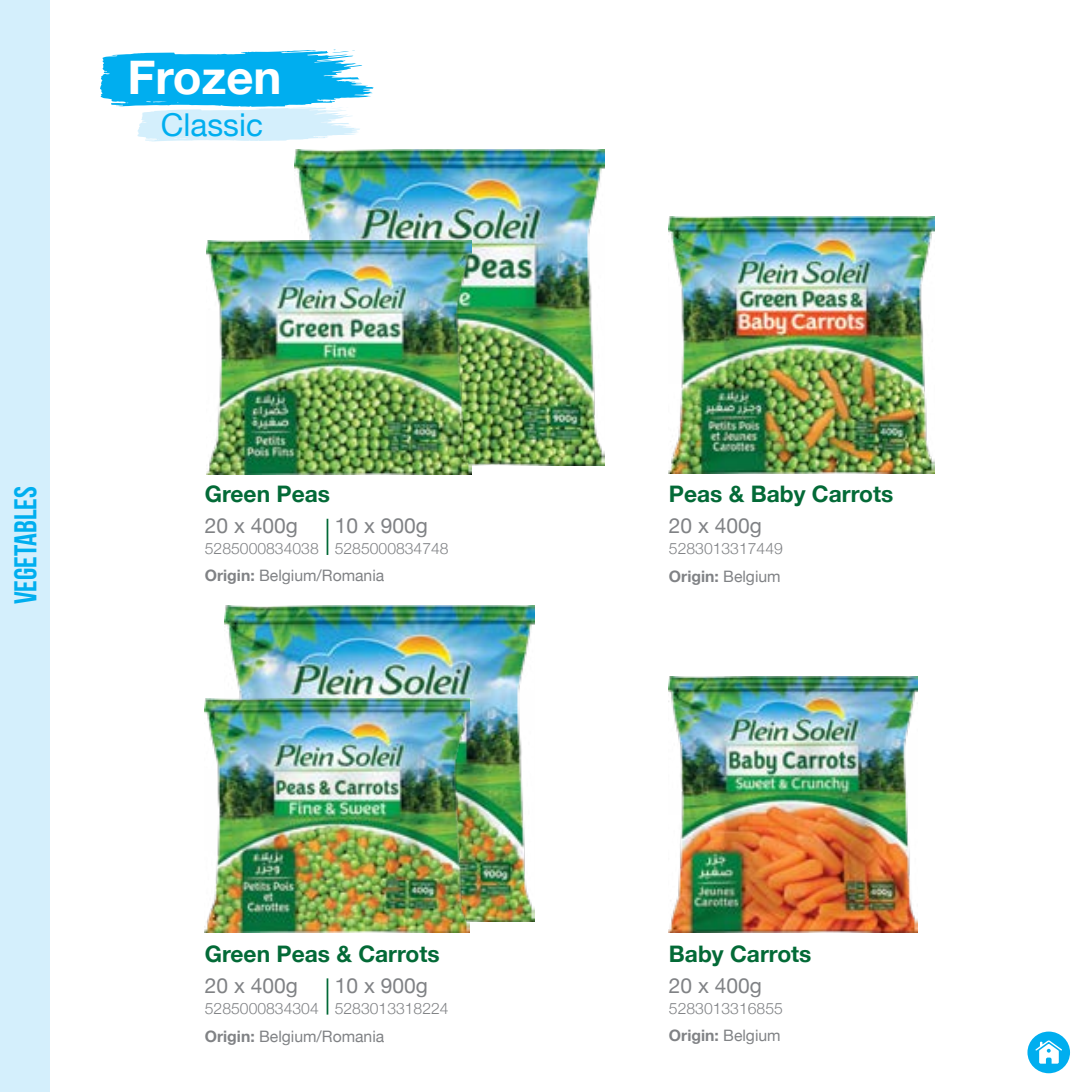
<style>
.page{position:relative;width:1092px;height:1092px;background:#fff}
.page>*{position:absolute;margin:0;border:0;box-sizing:border-box;transform-origin:0 0}
.t1{font:700 47.25px "Helvetica Neue";color:#fff}
.t2{font:31.5px "Bebas Neue";color:#00aeef}
.t3{font:31.5px "Helvetica Neue";color:#00aeef}
.t4{font:700 22.75px "Helvetica Neue";color:#036a37}
.t5{font:21px "Helvetica Neue";color:#808285}
.t6{font:300 15.75px/27.1px "Helvetica Neue";color:#808285}
.t7{font:15.75px "Helvetica Neue";color:#808285}
.s1{font-weight:700}
.s2{font-weight:400}
</style>
<div class="page">
<img style="left:294px;top:149px;width:310px;height:316px">
<svg style="left:100px;top:49px;width:273px;height:92px"></svg>
<hr style="left:326px;top:518px;width:2px;height:37px;background:#036a37">
<hr style="left:326px;top:978px;width:2px;height:36px;background:#036a37">
<img style="left:206px;top:240px;width:265px;height:234px">
<img style="left:669px;top:217px;width:265px;height:256px">
<img style="left:669px;top:676px;width:248px;height:256px">
<img style="left:224px;top:605px;width:310px;height:316px">
<img style="left:204px;top:698px;width:265px;height:234px">
<div style="left:0;top:0;width:50px;height:1091px;background:#d4effc"></div>
<div style="left:1027px;top:1031px;width:42px;height:42px;background:#00aeef;border-radius:50%"></div>
<svg style="left:1035px;top:1040px;width:26px;height:23px"></svg>
<h1 class="t1" style="left:127px;top:41px;width:156px">Frozen</h1>
<h2 class="t3" style="left:161px;top:102px;width:104px">Classic</h2>
<h2 class="t2" style="left:8px;top:604px;width:119px;rotate:-90deg">vegetables</h2>
<h3 class="t4" style="left:205px;top:476px;width:127px">Green Peas</h3>
<h3 class="t5" style="left:205px;top:510px;width:94px">20 x 400g</h3>
<p class="t6" style="left:205px;top:534px;width:115px">5285000834038</p>
<h3 class="t5" style="left:335px;top:510px;width:94px">10 x 900g</h3>
<p class="t6" style="left:335px;top:534px;width:115px">5285000834748</p>
<p class="t7" style="left:205px;top:564px;width:181px"><span class="s1">Origin:</span> Belgium/Romania</p>
<h3 class="t4" style="left:205px;top:935px;width:236px">Green Peas &amp; Carrots</h3>
<h3 class="t5" style="left:205px;top:970px;width:94px">20 x 400g</h3>
<p class="t6" style="left:205px;top:993px;width:115px">5285000834304</p>
<h3 class="t5" style="left:335px;top:970px;width:94px">10 x 900g</h3>
<p class="t6" style="left:335px;top:993px;width:115px">5283013318224</p>
<p class="t7" style="left:205px;top:1025px;width:181px"><span class="s1">Origin:</span> Belgium/Romania</p>
<h3 class="t4" style="left:669px;top:476px;width:226px">Peas &amp; Baby Carrots</h3>
<h3 class="t5" style="left:669px;top:510px;width:94px">20 x 400g</h3>
<p class="t6" style="left:669px;top:534px;width:115px">5283013317449<br><span class="s1">Origin:</span> <span class="s2">Belgium</span></p>
<h3 class="t4" style="left:669px;top:935px;width:144px">Baby Carrots</h3>
<h3 class="t5" style="left:669px;top:970px;width:94px">20 x 400g</h3>
<p class="t6" style="left:669px;top:993px;width:115px">5283013316855<br><span class="s1">Origin:</span> <span class="s2">Belgium</span></p>
</div>
